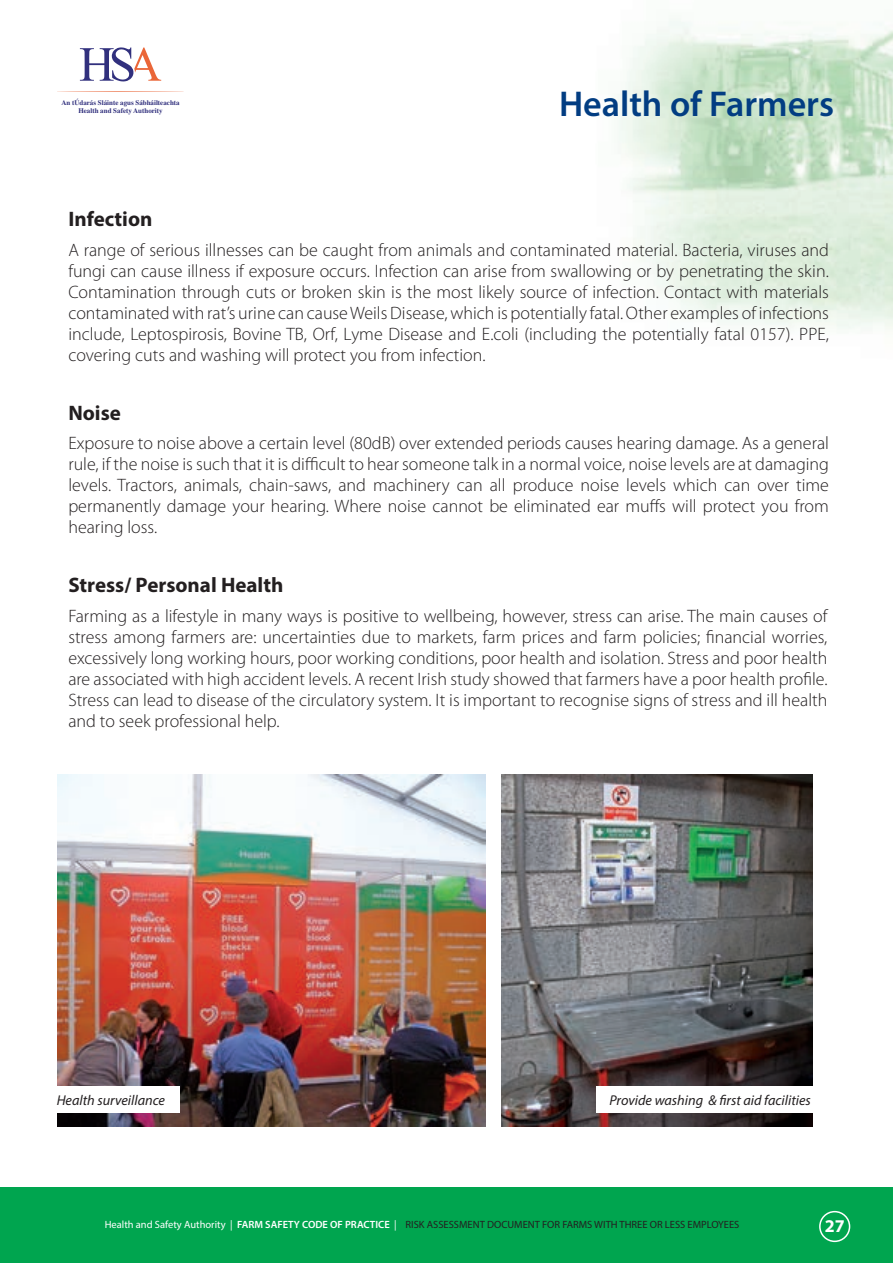
<style>
.page{position:relative;width:893px;height:1263px;background:#fff}
.page>*{position:absolute;margin:0;border:0;box-sizing:border-box;transform-origin:0 0}
.t1{font:600 36px "Myriad Pro";color:#023d82}
.t2{font:700 21px "Myriad Pro";color:#231f20}
.t3{font:300 18px/21px "Myriad Pro";color:#231f20;text-align:justify}
.t4{font:700 18px "Myriad Pro";color:#fff}
.t5{font:italic 14.25px "Myriad Pro";color:#231f20}
.t6{font:10.5px "Myriad Pro";color:#231f20}
.t7{font:700 7.05px/8.4px "Times";color:#31307d;text-align:center}
.s1{color:#fff}
.s2{font-weight:600;color:#fff}
</style>
<div class="page">
<div style="left:0;top:1187px;width:893px;height:76px;background:#00a54f"></div>
<div style="left:819px;top:1211px;width:31px;height:31px;border:2px solid #fff;border-radius:50%"></div>
<img style="left:619px;top:20px;width:274px;height:309px">
<svg style="left:57px;top:91px;width:127px;height:1px"></svg>
<svg style="left:80px;top:47px;width:81px;height:34px"></svg>
<img style="left:58px;top:775px;width:427px;height:352px">
<img style="left:502px;top:775px;width:310px;height:352px">
<div style="left:44px;top:1086px;width:136px;height:27px;background:#fff"></div>
<div style="left:597px;top:1086px;width:231px;height:27px;background:#fff"></div>
<p class="t7" style="left:61px;top:97px;width:120px">An tÚdarás Sláinte agus Sábháilteachta<br>Health and Safety Authority</p>
<h1 class="t1" style="left:559px;top:81px;width:277px">Health of Farmers</h1>
<p class="t2" style="left:68px;top:206px;width:86px">Infection</p>
<p class="t3" style="left:68px;top:240px;width:762px">A range of serious illnesses can be caught from animals and contaminated material. Bacteria, viruses and fungi can cause illness if exposure occurs. Infection can arise from swallowing or by penetrating the skin.<br>Contamination through cuts or broken skin is the most likely source of infection. Contact with materials contaminated with rat’s urine can cause Weils Disease, which is potentially fatal. Other examples of infections include, Leptospirosis, Bovine TB, Orf, Lyme Disease and E.coli (including the potentially fatal 0157). PPE, covering cuts and washing will protect you from infection.</p>
<p class="t2" style="left:68px;top:399px;width:54px">Noise</p>
<p class="t3" style="left:68px;top:433px;width:762px">Exposure to noise above a certain level (80dB) over extended periods causes hearing damage. As a general rule, if the noise is such that it is difficult to hear someone talk in a normal voice, noise levels are at damaging levels. Tractors, animals, chain-saws, and machinery can all produce noise levels which can over time permanently damage your hearing. Where noise cannot be eliminated ear muffs will protect you from hearing loss.</p>
<p class="t2" style="left:68px;top:572px;width:217px">Stress/ Personal Health</p>
<p class="t3" style="left:68px;top:606px;width:761px">Farming as a lifestyle in many ways is positive to wellbeing, however, stress can arise. The main causes of stress among farmers are: uncertainties due to markets, farm prices and farm policies; financial worries, excessively long working hours, poor working conditions, poor health and isolation. Stress and poor health are associated with high accident levels. A recent Irish study showed that farmers have a poor health profile.<br>Stress can lead to disease of the circulatory system. It is important to recognise signs of stress and ill health and to seek professional help.</p>
<p class="t5" style="left:57px;top:1091px;width:110px">Health surveillance</p>
<p class="t5" style="left:610px;top:1091px;width:203px">Provide washing &amp; first aid facilities</p>
<p class="t6" style="left:105px;top:1218px;width:636px"><span class="s1">Health and Safety Authority |</span> <span class="s2">FARM SAFETY CODE OF PRACTICE</span> <span class="s1">|</span> RISK ASSESSMENT DOCUMENT FOR FARMS WITH THREE OR LESS EMPLOYEES</p>
<p class="t4" style="left:825px;top:1214px;width:21px">27</p>
</div>
